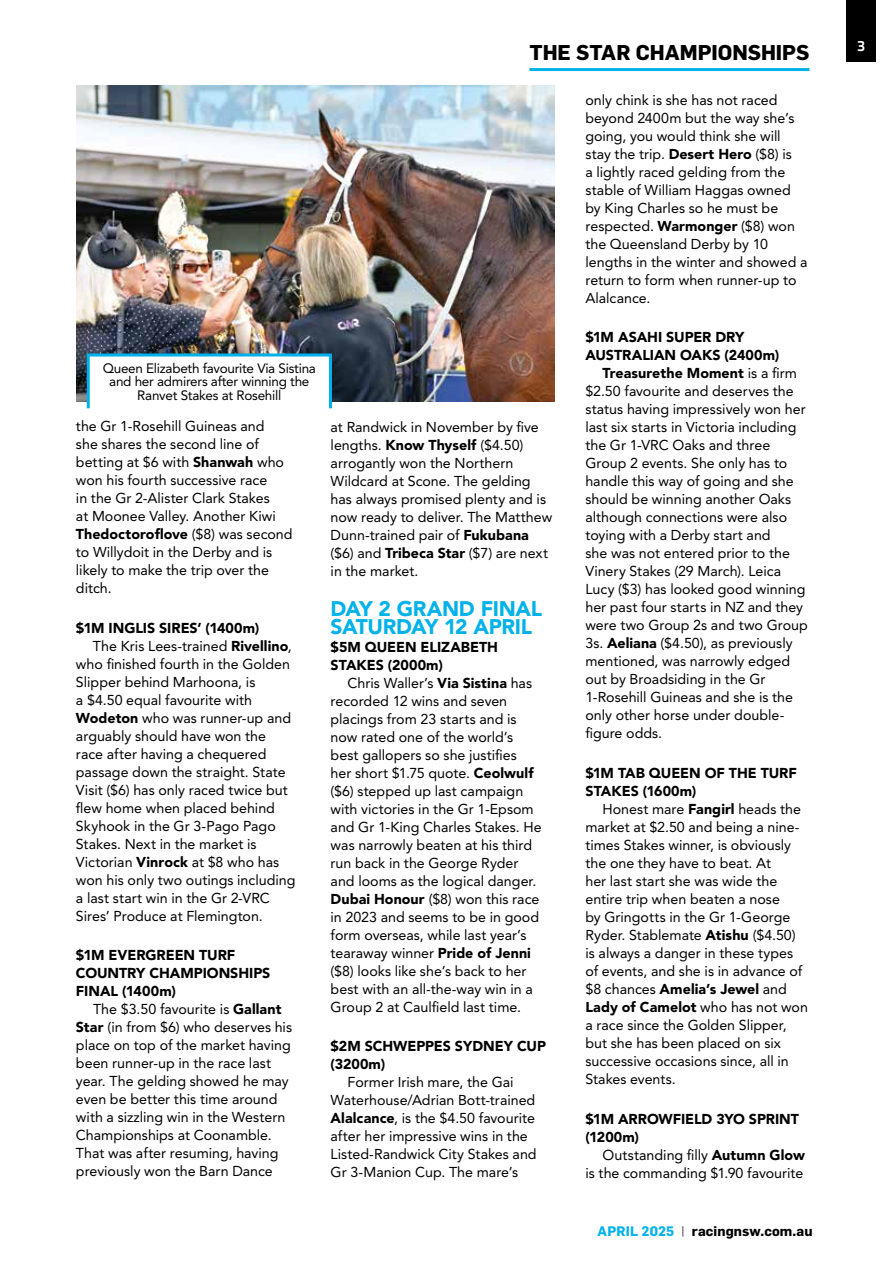
<style>
.page{position:relative;width:893px;height:1263px;background:#fff}
.page>*{position:absolute;margin:0;border:0;box-sizing:border-box;transform-origin:0 0}
.t1{font:900 21px/18px "Avenir LT Std";letter-spacing:-.015em;color:#00b2e9}
.t2{font:21px "Flama Bold Alt";color:#000}
.t3{font:700 15px "Titillium Text 22 L";color:#fff}
.t4{font:14.25px/18px "Avenir LT Std";color:#000}
.t5{font:900 14.25px/18px "Avenir LT Std";letter-spacing:-.005em;color:#000}
.t6{font:13.5px/13.5px "Avenir LT Std";letter-spacing:-.02em;color:#000;text-align:center}
.t7{font:13.5px "Flama Bold Alt";letter-spacing:.01em;color:#000}
.s1{font-weight:900}
.s2{font-weight:400}
.s3{color:#00b2e9}
.s4{font-family:"Flama Light Alt"}
</style>
<div class="page">
<div style="left:846px;top:0;width:30px;height:61px;background:#000"></div>
<hr style="left:529px;top:68px;width:280px;height:3px;background:#00b2e9">
<img style="left:77px;top:85px;width:477px;height:316px">
<div style="left:87px;top:353px;width:245px;height:57px;background:#fff;border:3px solid #00b2e9"></div>
<p class="t6" style="left:103px;top:361px;width:215px">Queen Elizabeth favourite Via Sistina and her admirers after winning the<br>Ranvet Stakes at Rosehill</p>
<p class="t4" style="left:76px;top:417px;width:218px">the Gr 1-Rosehill Guineas and<br>she shares the second line of betting at $6 with <span class="s1">Shanwah</span> who won his fourth successive race<br>in the Gr 2-Alister Clark Stakes<br>at Moonee Valley. Another Kiwi<br><span class="s1">Thedoctoroflove</span> ($8) was second to Willydoit in the Derby and is likely to make the trip over the ditch.</p>
<p class="t5" style="left:76px;top:618px;width:185px">$1M INGLIS SIRES’ (1400m)</p>
<p class="t4" style="left:93px;top:637px;width:200px">The Kris Lees-trained <span class="s1">Rivellino</span>,</p>
<p class="t4" style="left:76px;top:655px;width:215px">who finished fourth in the Golden</p>
<p class="t4" style="left:76px;top:673px;width:181px">Slipper behind Marhoona, is</p>
<p class="t4" style="left:76px;top:691px;width:178px">a $4.50 equal favourite with</p>
<p class="t4" style="left:76px;top:709px;width:217px"><span class="s1">Wodeton</span> who was runner-up and</p>
<p class="t4" style="left:76px;top:727px;width:192px">arguably should have won the</p>
<p class="t4" style="left:76px;top:745px;width:192px">race after having a chequered</p>
<p class="t4" style="left:76px;top:763px;width:211px">passage down the straight. State</p>
<p class="t4" style="left:76px;top:781px;width:213px">Visit ($6) has only raced twice but</p>
<p class="t4" style="left:76px;top:799px;width:200px">flew home when placed behind</p>
<p class="t4" style="left:76px;top:817px;width:201px">Skyhook in the Gr 3-Pago Pago</p>
<p class="t4" style="left:76px;top:835px;width:182px">Stakes. Next in the market is</p>
<p class="t4" style="left:76px;top:853px;width:205px">Victorian <span class="s1">Vinrock</span> at $8 who has</p>
<p class="t4" style="left:76px;top:871px;width:221px">won his only two outings including</p>
<p class="t4" style="left:76px;top:889px;width:195px">a last start win in the Gr 2-VRC</p>
<p class="t4" style="left:76px;top:907px;width:188px">Sires’ Produce at Flemington.</p>
<p class="t5" style="left:76px;top:946px;width:196px">$1M EVERGREEN TURF<br>COUNTRY CHAMPIONSHIPS<br>FINAL (1400m)</p>
<p class="t4" style="left:76px;top:1000px;width:218px;text-indent:17px">The $3.50 favourite is <span class="s1">Gallant<br>Star</span> (in from $6) who deserves his place on top of the market having been runner-up in the race last year. The gelding showed he may even be better this time around with a sizzling win in the Western<br>Championships at Coonamble.<br>That was after resuming, having previously won the Barn Dance</p>
<h1 class="t2" style="left:529px;top:43px;width:281px">THE STAR CHAMPIONSHIPS</h1>
<p class="t4" style="left:331px;top:418px;width:223px">at Randwick in November by five lengths. <span class="s1">Know Thyself</span> ($4.50) arrogantly won the Northern<br>Wildcard at Scone. The gelding has always promised plenty and is now ready to deliver. The Matthew<br>Dunn-trained pair of <span class="s1">Fukubana </span>($6) and <span class="s1">Tribeca Star</span> ($7) are next in the market.</p>
<h1 class="t1" style="left:331px;top:599px;width:213px">DAY 2 GRAND FINAL<br>SATURDAY 12 APRIL</h1>
<p class="t5" style="left:331px;top:637px;width:169px">$5M QUEEN ELIZABETH<br>STAKES (2000m)</p>
<p class="t4" style="left:331px;top:674px;width:212px;text-indent:17px">Chris Waller’s <span class="s1">Via Sistina</span> has recorded 12 wins and seven placings from 23 starts and is now rated one of the world’s best gallopers so she justifies<br>her short $1.75 quote. <span class="s1">Ceolwulf </span>($6) stepped up last campaign with victories in the Gr 1-Epsom and Gr 1-King Charles Stakes. He was narrowly beaten at his third run back in the George Ryder and looms as the logical danger.<br><span class="s1">Dubai Honour</span> ($8) won this race in 2023 and seems to be in good form overseas, while last year’s tearaway winner <span class="s1">Pride of Jenni </span>($8) looks like she’s back to her best with an all-the-way win in a<br>Group 2 at Caulfield last time.</p>
<p class="t5" style="left:331px;top:1037px;width:217px">$2M SCHWEPPES SYDNEY CUP (3200m)</p>
<p class="t4" style="left:331px;top:1073px;width:208px;text-indent:17px">Former Irish mare, the Gai<br>Waterhouse/Adrian Bott-trained<br><span class="s1">Alalcance</span>, is the $4.50 favourite after her impressive wins in the<br>Listed-Randwick City Stakes and<br>Gr 3-Manion Cup. The mare’s</p>
<p class="t4" style="left:585px;top:91px;width:224px">only chink is she has not raced beyond 2400m but the way she’s going, you would think she will stay the trip. <span class="s1">Desert Hero</span> ($8) is<br>a lightly raced gelding from the stable of William Haggas owned by King Charles so he must be respected. <span class="s1">Warmonger</span> ($8) won the Queensland Derby by 10 lengths in the winter and showed a return to form when runner-up to<br>Alalcance.</p>
<p class="t5" style="left:585px;top:328px;width:161px">$1M ASAHI SUPER DRY</p>
<p class="t5" style="left:585px;top:346px;width:195px">AUSTRALIAN OAKS (2400m)</p>
<p class="t5" style="left:602px;top:364px;width:196px">Treasurethe Moment <span class="s2">is a firm</span></p>
<p class="t4" style="left:585px;top:382px;width:210px">$2.50 favourite and deserves the</p>
<p class="t4" style="left:585px;top:400px;width:222px">status having impressively won her</p>
<p class="t4" style="left:585px;top:418px;width:213px">last six starts in Victoria including</p>
<p class="t4" style="left:585px;top:436px;width:186px">the Gr 1-VRC Oaks and three</p>
<p class="t4" style="left:585px;top:454px;width:203px">Group 2 events. She only has to</p>
<p class="t4" style="left:585px;top:472px;width:210px">handle this way of going and she</p>
<p class="t4" style="left:585px;top:490px;width:207px">should be winning another Oaks</p>
<p class="t4" style="left:585px;top:508px;width:203px">although connections were also</p>
<p class="t4" style="left:585px;top:526px;width:187px">toying with a Derby start and</p>
<p class="t4" style="left:585px;top:544px;width:206px">she was not entered prior to the</p>
<p class="t4" style="left:585px;top:562px;width:197px">Vinery Stakes (29 March). Leica</p>
<p class="t4" style="left:585px;top:580px;width:222px">Lucy ($3) has looked good winning</p>
<p class="t4" style="left:585px;top:598px;width:219px">her past four starts in NZ and they</p>
<p class="t4" style="left:585px;top:616px;width:224px">were two Group 2s and two Group</p>
<p class="t4" style="left:585px;top:634px;width:209px">3s. <span class="s1">Aeliana</span> ($4.50), as previously</p>
<p class="t4" style="left:585px;top:652px;width:206px">mentioned, was narrowly edged</p>
<p class="t4" style="left:585px;top:670px;width:182px">out by Broadsiding in the Gr</p>
<p class="t4" style="left:585px;top:688px;width:209px">1-Rosehill Guineas and she is the</p>
<p class="t4" style="left:585px;top:706px;width:200px">only other horse under double-</p>
<p class="t4" style="left:585px;top:724px;width:78px">figure odds.</p>
<p class="t5" style="left:585px;top:764px;width:213px">$1M TAB QUEEN OF THE TURF<br>STAKES (1600m)</p>
<p class="t4" style="left:585px;top:800px;width:224px;text-indent:17px">Honest mare <span class="s1">Fangirl</span> heads the market at $2.50 and being a nine&shy;times Stakes winner, is obviously the one they have to beat. At<br>her last start she was wide the entire trip when beaten a nose<br>by Gringotts in the Gr 1-George<br>Ryder. Stablemate <span class="s1">Atishu</span> ($4.50) is always a danger in these types of events, and she is in advance of $8 chances <span class="s1">Amelia’s Jewel</span> and<br><span class="s1">Lady of Camelot</span> who has not won a race since the Golden Slipper, but she has been placed on six successive occasions since, all in<br>Stakes events.</p>
<p class="t5" style="left:585px;top:1109px;width:215px">$1M ARROWFIELD 3YO SPRINT (1200m)</p>
<p class="t4" style="left:585px;top:1146px;width:221px;text-align:right">Outstanding filly <span class="s1">Autumn Glow<br></span>is the commanding $1.90 favourite</p>
<p class="t7" style="left:598px;top:1225px;width:216px"><span class="s3">APRIL 2025</span> <span class="s4">|</span> racingnsw.com.au</p>
<p class="t3" style="left:857px;top:34px;width:9px">3</p>
</div>
